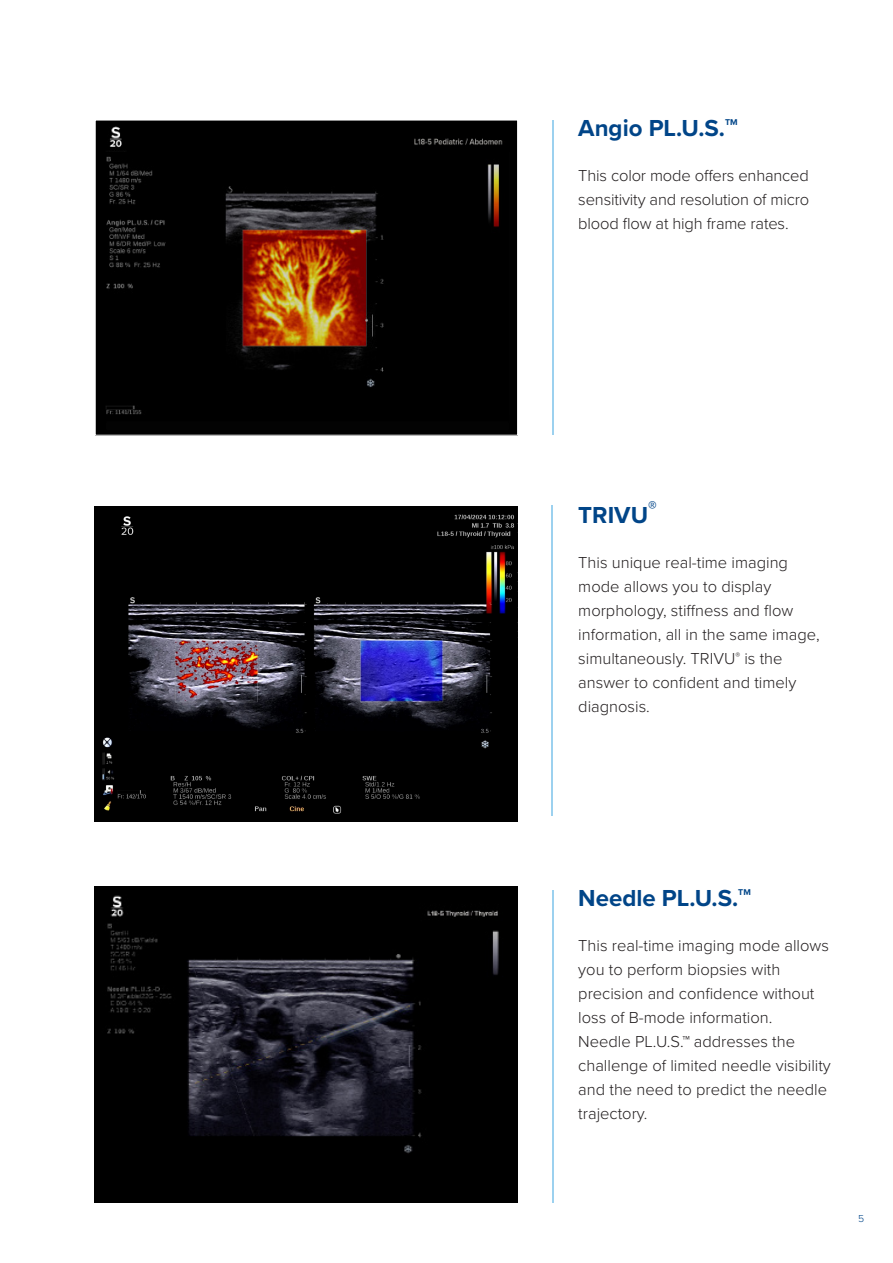
<style>
.page{position:relative;width:893px;height:1263px;background:#fff}
.page>*{position:absolute;margin:0;border:0;box-sizing:border-box;transform-origin:0 0}
.t1{font:700 24px "Proxima Nova";color:#014588}
.t2{font:300 16.5px/24px "Proxima Nova";color:#231f20}
.t3{font:300 10.5px "Proxima Nova";color:#014588}
.t4{font:700 8.7px "Proxima Nova";color:#014588}
</style>
<div class="page">
<hr style="left:553px;top:120px;width:1px;height:315px;background:#9cd1ef">
<hr style="left:551px;top:505px;width:2px;height:310px;background:#9cd1ef">
<img style="left:97px;top:122px;width:419px;height:311px">
<hr style="left:553px;top:890px;width:1px;height:312px;background:#9cd1ef">
<img style="left:95px;top:886px;width:423px;height:316px">
<img style="left:95px;top:506px;width:422px;height:315px">
<p class="t1" style="left:578px;top:110px;width:148px">Angio PL.U.S.</p>
<p class="t4" style="left:725px;top:115px;width:14px">TM</p>
<p class="t2" style="left:578px;top:163px;width:232px;text-align:justify">This color mode offers enhanced sensitivity and resolution of micro blood flow at high frame rates.</p>
<p class="t1" style="left:578px;top:497px;width:80px">TRIVU<sup>®</sup></p>
<p class="t2" style="left:578px;top:550px;width:243px">This unique real-time imaging mode allows you to display morphology, stiffness and flow information, all in the same image, simultaneously. TRIVU<sup>®</sup> is the answer to confident and timely diagnosis.</p>
<p class="t1" style="left:578px;top:880px;width:161px">Needle PL.U.S.</p>
<p class="t4" style="left:738px;top:886px;width:14px">TM</p>
<p class="t2" style="left:578px;top:933px;width:254px">This real-time imaging mode allows you to perform biopsies with precision and confidence without loss of B-mode information.<br>Needle PL.U.S.™ addresses the challenge of limited needle visibility and the need to predict the needle trajectory.</p>
<p class="t3" style="left:858px;top:1210px;width:8px">5</p>
</div>
